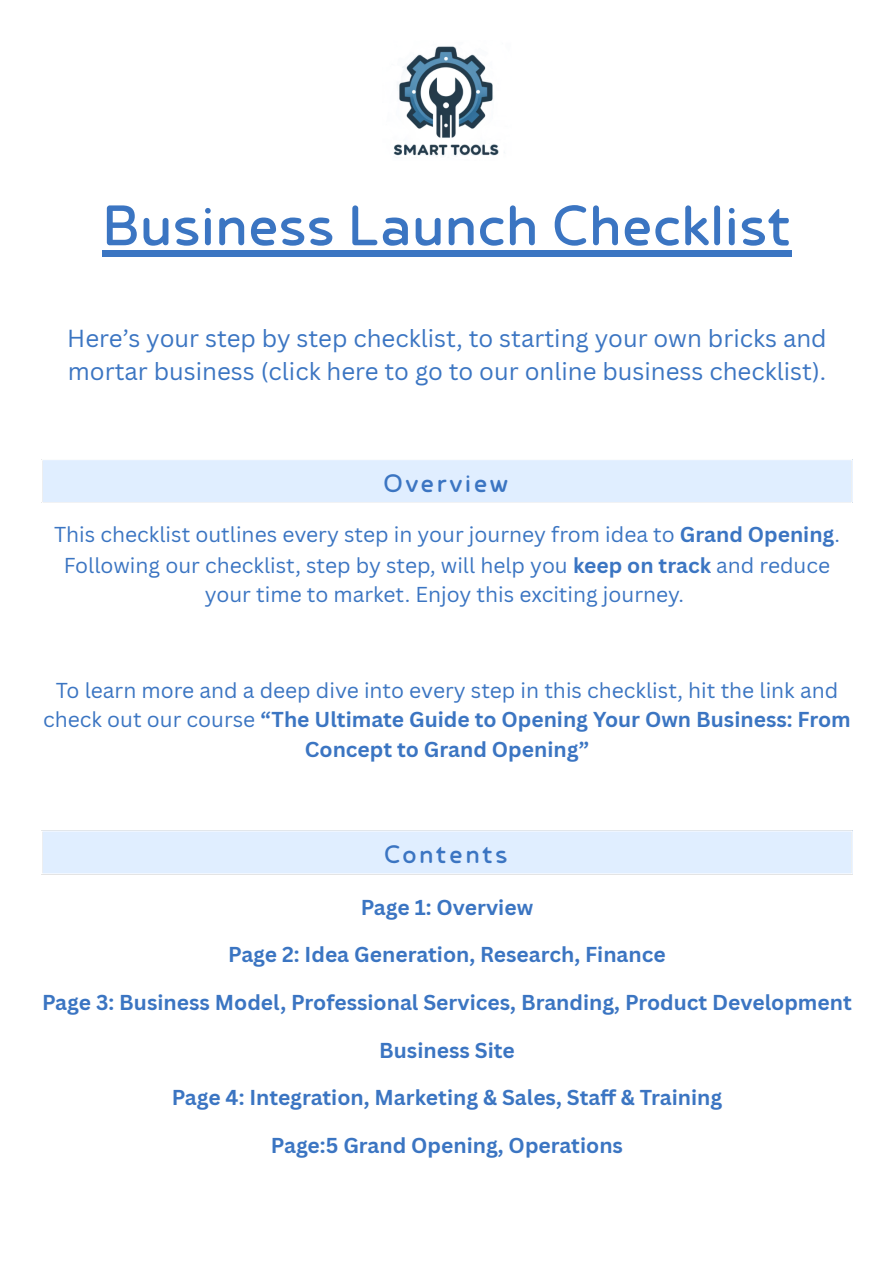
<style>
.page{position:relative;width:894px;height:1263px;background:#fff}
.page>*{position:absolute;margin:0;border:0;box-sizing:border-box;transform-origin:0 0}
.t1{font:67.5px "Betm Rounded";color:#3b75c2}
.t2{font:30px "Betm Rounded";letter-spacing:.075em;color:#3b75c2}
.t3{font:24px/33.8px "Canva Sans";color:#3b75c2}
.t4{font:21px/29.8px "Canva Sans";color:#3b75c2;text-align:center}
.t5{font:700 21px "Canva Sans";color:#3b75c2}
.s1{font-weight:700}
</style>
<div class="page">
<div style="left:102px;top:250px;width:689px;height:7px;background:#3b75c2"></div>
<img style="left:393px;top:46px;width:112px;height:110px">
<div style="left:42px;top:459px;width:809px;height:44px;background:#e0eeff"></div>
<hr style="left:42px;top:460px;width:1px;height:42px;background:#fff">
<hr style="left:42px;top:459px;width:810px;height:1px;background:#fff">
<hr style="left:42px;top:502px;width:810px;height:1px;background:#fff">
<div style="left:42px;top:831px;width:809px;height:43px;background:#e0eeff"></div>
<hr style="left:42px;top:831px;width:1px;height:42px;background:#fff">
<hr style="left:42px;top:873px;width:810px;height:1px;background:#fff">
<h1 class="t1" style="left:102px;top:172px;width:690px">Business Launch Checklist</h1>
<p class="t3" style="left:67px;top:320px;width:760px">Here’s your step by step checklist, to starting your own bricks and mortar business (click here to go to our online business checklist).</p>
<p class="t2" style="left:383px;top:459px;width:127px">Overview</p>
<h3 class="t4" style="left:54px;top:519px;width:787px">This checklist outlines every step in your journey from idea to <span class="s1">Grand Opening</span>.<br>Following our checklist, step by step, will help you <span class="s1">keep on track</span> and reduce your time to market. Enjoy this exciting journey.</h3>
<h3 class="t4" style="left:43px;top:674px;width:808px">To learn more and a deep dive into every step in this checklist, hit the link and check out our course <span class="s1">“The Ultimate Guide to Opening Your Own Business: From<br>Concept to Grand Opening”</span></h3>
<p class="t2" style="left:384px;top:830px;width:125px">Contents</p>
<h2 class="t5" style="left:360px;top:892px;width:174px">Page 1: Overview</h2>
<h2 class="t5" style="left:228px;top:939px;width:439px">Page 2: Idea Generation, Research, Finance</h2>
<h2 class="t5" style="left:42px;top:988px;width:810px">Page 3: Business Model, Professional Services, Branding, Product Development</h2>
<h2 class="t5" style="left:379px;top:1035px;width:137px">Business Site</h2>
<h2 class="t5" style="left:172px;top:1082px;width:552px">Page 4: Integration, Marketing &amp; Sales, Staff &amp; Training</h2>
<h2 class="t5" style="left:271px;top:1131px;width:353px">Page:5 Grand Opening, Operations</h2>
</div>
